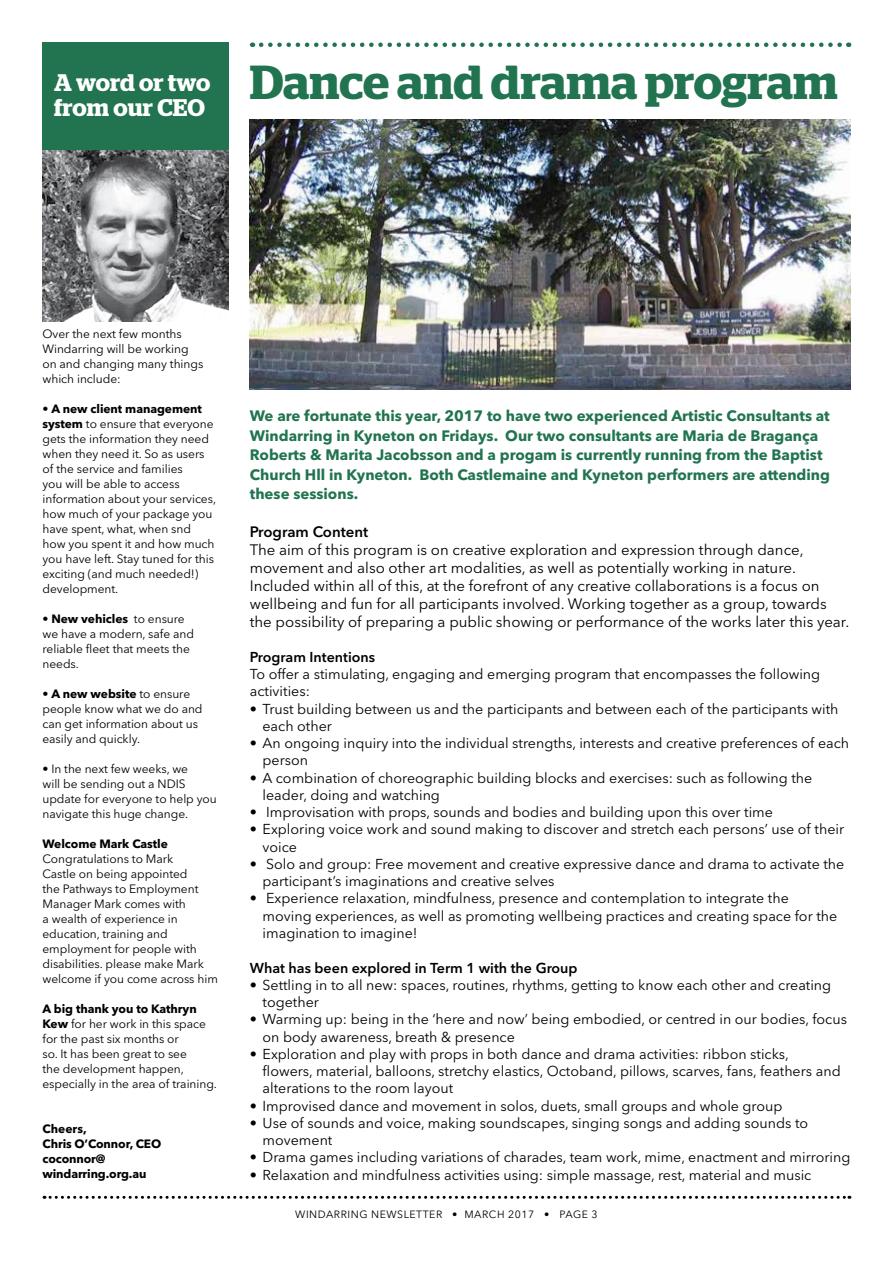
<style>
.page{position:relative;width:893px;height:1263px;background:#fff}
.page>*{position:absolute;margin:0;border:0;box-sizing:border-box;transform-origin:0 0}
.t1{font:600 47.7px "Stag";color:#21744f}
.t2{font:600 24px "Stag";letter-spacing:-.005em;color:#fff}
.t3{font:15px/18px "Avenir Next LT Pro";color:#000}
.t4{font:700 15px/19.5px "Avenir Next LT Pro";color:#21744f}
.t5{font:600 15px "Avenir Next LT Pro";color:#000}
.t6{font:14.25px/17.2px "Avenir Next LT Pro";color:#000}
.t7{font:600 14.25px "Avenir Next LT Pro";color:#000}
.t8{font:12px/15px "Avenir Next LT Pro";letter-spacing:-.005em;color:#000}
.t9{font:700 12px/15px "Avenir Next LT Pro";letter-spacing:-.01em;color:#000}
.t10{font:10.5px "Avenir Next LT Pro";letter-spacing:.05em;color:#000}
.s1{font-weight:700}
</style>
<div class="page">
<svg style="left:44px;top:1196px;width:806px;height:3px"></svg>
<img style="left:43px;top:150px;width:186px;height:171px">
<div style="left:43px;top:43px;width:186px;height:107px;background:#21744f"></div>
<svg style="left:261px;top:43px;width:588px;height:4px"></svg>
<img style="left:250px;top:120px;width:600px;height:270px">
<h1 class="t1" style="left:54px;top:55px;width:785px"><sub>from</sub> <sub>our</sub> <sub>CEO</sub> Dance and drama program</h1>
<h2 class="t2" style="left:54px;top:69px;width:158px">A word or two</h2>
<p class="t8" style="left:43px;top:326px;width:162px">Over the next few months<br>Windarring will be working on and changing many things which include:</p>
<p class="t8" style="left:43px;top:401px;width:175px">• <span class="s1">A new client management system</span> to ensure that everyone gets the information they need when they need it. So as users of the service and families<br>you will be able to access information about your services, how much of your package you have spent, what, when snd how you spent it and how much you have left. Stay tuned for this exciting (and much needed!) development.</p>
<p class="t8" style="left:43px;top:611px;width:153px">• <span class="s1">New vehicles</span> to ensure we have a modern, safe and reliable fleet that meets the needs.</p>
<p class="t8" style="left:43px;top:686px;width:162px">• <span class="s1">A new website</span> to ensure people know what we do and can get information about us easily and quickly.</p>
<p class="t8" style="left:43px;top:761px;width:176px">• In the next few weeks, we<br>will be sending out a NDIS update for everyone to help you navigate this huge change.</p>
<p class="t9" style="left:43px;top:836px;width:127px">Welcome Mark Castle</p>
<p class="t8" style="left:43px;top:851px;width:177px">Congratulations to Mark<br>Castle on being appointed<br>the Pathways to Employment<br>Manager Mark comes with<br>a wealth of experience in education, training and employment for people with disabilities. please make Mark welcome if you come across him</p>
<p class="t8" style="left:43px;top:1001px;width:176px"><span class="s1">A big thank you to Kathryn<br>Kew</span> for her work in this space for the past six months or<br>so. It has been great to see<br>the development happen, especially in the area of training.</p>
<p class="t9" style="left:43px;top:1121px;width:120px">Cheers,<br>Chris O’Connor, CEO coconnor@ windarring.org.au</p>
<p class="t4" style="left:250px;top:406px;width:582px">We are fortunate this year, 2017 to have two experienced Artistic Consultants at Windarring in Kyneton on Fridays. Our two consultants are Maria de Bragança Roberts &amp; Marita Jacobsson and a progam is currently running from the Baptist Church Hll in Kyneton. Both Castlemaine and Kyneton performers are attending these sessions.</p>
<p class="t5" style="left:250px;top:522px;width:120px">Program Content</p>
<p class="t3" style="left:250px;top:540px;width:601px">The aim of this program is on creative exploration and expression through dance, movement and also other art modalities, as well as potentially working in nature.<br>Included within all of this, at the forefront of any creative collaborations is a focus on wellbeing and fun for all participants involved. Working together as a group, towards the possibility of preparing a public showing or performance of the works later this year.</p>
<p class="t7" style="left:250px;top:648px;width:127px">Program Intentions</p>
<p class="t6" style="left:250px;top:665px;width:572px">To offer a stimulating, engaging and emerging program that encompasses the following activities:</p>
<p class="t6" style="left:263px;top:700px;width:577px;text-indent:-13px">• Trust building between us and the participants and between each of the participants with each other</p>
<p class="t6" style="left:263px;top:734px;width:588px;text-indent:-13px">• An ongoing inquiry into the individual strengths, interests and creative preferences of each person</p>
<p class="t6" style="left:263px;top:769px;width:551px;text-indent:-13px">• A combination of choreographic building blocks and exercises: such as following the leader, doing and watching</p>
<p class="t6" style="left:250px;top:803px;width:525px">• Improvisation with props, sounds and bodies and building upon this over time</p>
<p class="t6" style="left:263px;top:821px;width:583px;text-indent:-13px">• Exploring voice work and sound making to discover and stretch each persons’ use of their voice</p>
<p class="t6" style="left:263px;top:855px;width:583px;text-indent:-13px">• Solo and group: Free movement and creative expressive dance and drama to activate the participant’s imaginations and creative selves</p>
<p class="t6" style="left:263px;top:890px;width:576px;text-indent:-13px">• Experience relaxation, mindfulness, presence and contemplation to integrate the moving experiences, as well as promoting wellbeing practices and creating space for the imagination to imagine!</p>
<p class="t7" style="left:250px;top:959px;width:329px">What has been explored in Term 1 with the Group</p>
<p class="t6" style="left:263px;top:976px;width:570px;text-indent:-13px">• Settling in to all new: spaces, routines, rhythms, getting to know each other and creating together</p>
<p class="t6" style="left:263px;top:1010px;width:586px;text-indent:-13px">• Warming up: being in the ‘here and now’ being embodied, or centred in our bodies, focus on body awareness, breath &amp; presence</p>
<p class="t6" style="left:263px;top:1045px;width:580px;text-indent:-13px">• Exploration and play with props in both dance and drama activities: ribbon sticks, flowers, material, balloons, stretchy elastics, Octoband, pillows, scarves, fans, feathers and alterations to the room layout</p>
<p class="t6" style="left:250px;top:1097px;width:534px">• Improvised dance and movement in solos, duets, small groups and whole group</p>
<p class="t6" style="left:263px;top:1114px;width:547px;text-indent:-13px">• Use of sounds and voice, making soundscapes, singing songs and adding sounds to movement</p>
<p class="t6" style="left:250px;top:1149px;width:602px">• Drama games including variations of charades, team work, mime, enactment and mirroring</p>
<p class="t6" style="left:250px;top:1166px;width:563px">• Relaxation and mindfulness activities using: simple massage, rest, material and music</p>
<p class="t10" style="left:295px;top:1208px;width:304px">WINDARRING NEWSLETTER • MARCH 2017 • PAGE 3</p>
</div>
